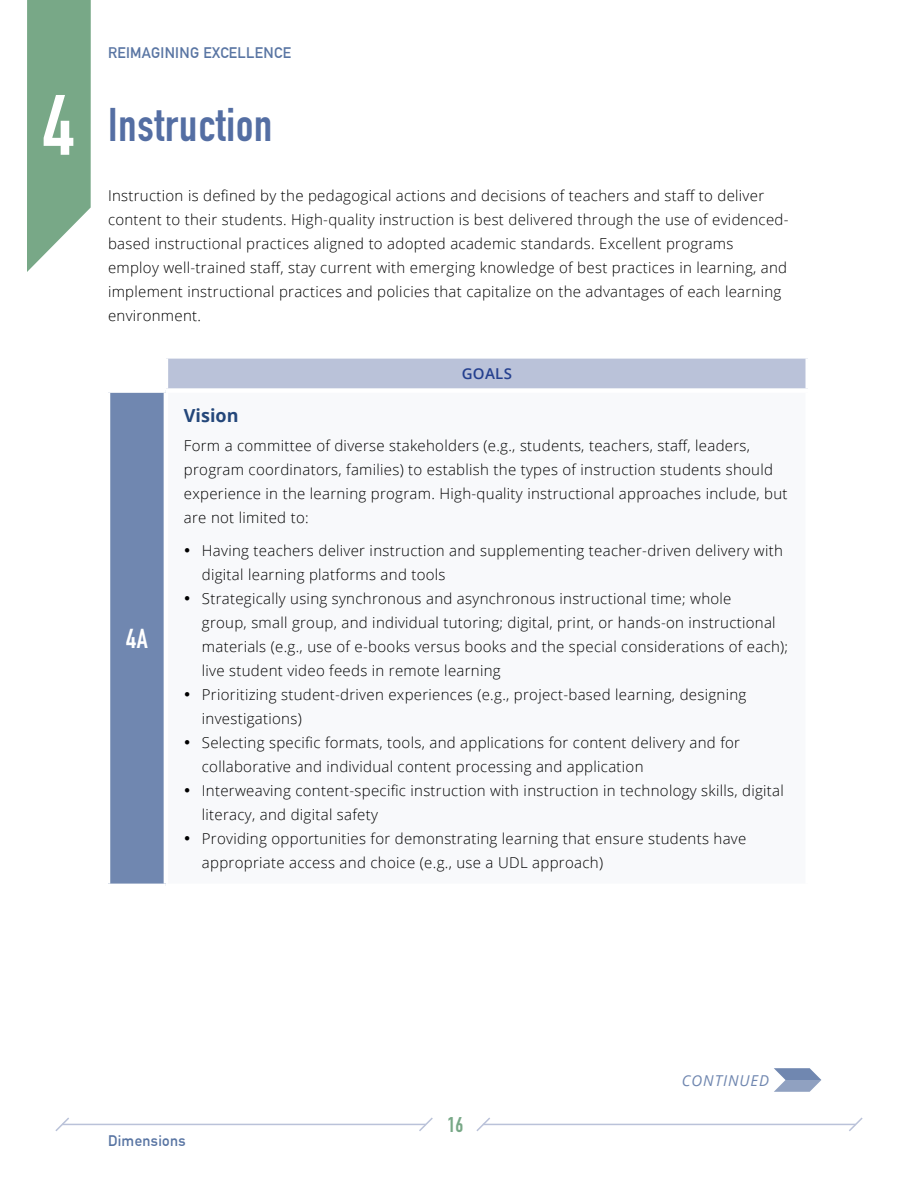
<style>
.page{position:relative;width:918px;height:1188px;background:#fff}
.page>*{position:absolute;margin:0;border:0;box-sizing:border-box;transform-origin:0 0}
.t1{font:700 84px "DIN Condensed";color:#fff}
.t2{font:700 46.5px "DIN Condensed";letter-spacing:.02em;color:#546ea3}
.t3{font:700 27px "DIN Condensed";color:#fff}
.t4{font:700 21px "DIN Condensed";color:#78a887}
.t5{font:700 18px "Open Sans";color:#24477a}
.t6{font:300 15px/24px "Open Sans";letter-spacing:.02em;color:#000}
.t7{font:700 15px "DIN Alternate";letter-spacing:.02em;color:#5975a3}
.t8{font:italic 15px "Open Sans";letter-spacing:.06em;color:#7087b0}
.t9{font:600 15px "Open Sans";letter-spacing:.02em;color:#25408f}
</style>
<div class="page">
<hr style="left:62px;top:1124px;width:364px;height:1px;background:#bac2d9">
<svg style="left:55px;top:1117px;width:16px;height:14px"></svg>
<svg style="left:847px;top:1117px;width:16px;height:14px"></svg>
<svg style="left:417px;top:1117px;width:16px;height:14px"></svg>
<svg style="left:476px;top:1117px;width:16px;height:14px"></svg>
<hr style="left:483px;top:1124px;width:373px;height:1px;background:#bac2d9">
<svg style="left:27px;top:0;width:64px;height:272px;background:#87b294"></svg>
<div style="left:166px;top:356px;width:642px;height:35px;background:#bac2d9"></div>
<div style="left:108px;top:391px;width:58px;height:495px;background:#7087b0"></div>
<div style="left:166px;top:391px;width:642px;height:495px;background:#f8f9fb"></div>
<div style="left:166px;top:354px;width:644px;height:5px;background:#fff"></div>
<hr style="left:164px;top:359px;width:4px;height:29px;background:#fff">
<hr style="left:806px;top:359px;width:4px;height:29px;background:#fff">
<div style="left:106px;top:388px;width:60px;height:5px;background:#fff"></div>
<div style="left:166px;top:388px;width:644px;height:5px;background:#fff"></div>
<hr style="left:164px;top:393px;width:4px;height:491px;background:#fff">
<hr style="left:806px;top:393px;width:4px;height:491px;background:#fff">
<hr style="left:106px;top:884px;width:60px;height:4px;background:#fff">
<hr style="left:166px;top:884px;width:644px;height:4px;background:#fff">
<hr style="left:106px;top:393px;width:4px;height:491px;background:#fff">
<svg style="left:774px;top:1068px;width:47px;height:24px"></svg>
<h1 class="t1" style="left:43px;top:69px;width:33px">4</h1>
<p class="t7" style="left:108px;top:41px;width:185px">REIMAGINING EXCELLENCE</p>
<h2 class="t2" style="left:108px;top:94px;width:166px">Instruction</h2>
<p class="t6" style="left:108px;top:183px;width:682px">Instruction is defined by the pedagogical actions and decisions of teachers and staff to deliver content to their students. High-quality instruction is best delivered through the use of evidenced&shy;based instructional practices aligned to adopted academic standards. Excellent programs<br>employ well-trained staff, stay current with emerging knowledge of best practices in learning, and implement instructional practices and policies that capitalize on the advantages of each learning environment.</p>
<h4 class="t3" style="left:126px;top:620px;width:23px">4A</h4>
<h3 class="t9" style="left:462px;top:364px;width:52px">GOALS</h3>
<h5 class="t5" style="left:184px;top:403px;width:56px">Vision</h5>
<p class="t6" style="left:184px;top:433px;width:605px">Form a committee of diverse stakeholders (e.g., students, teachers, staff, leaders, program coordinators, families) to establish the types of instruction students should experience in the learning program. High-quality instructional approaches include, but are not limited to:</p>
<p class="t6" style="left:202px;top:538px;width:583px;text-indent:-18px">• Having teachers deliver instruction and supplementing teacher-driven delivery with digital learning platforms and tools</p>
<p class="t6" style="left:202px;top:586px;width:588px;text-indent:-18px">• Strategically using synchronous and asynchronous instructional time; whole<br>group, small group, and individual tutoring; digital, print, or hands-on instructional materials (e.g., use of e-books versus books and the special considerations of each); live student video feeds in remote learning</p>
<p class="t6" style="left:202px;top:682px;width:546px;text-indent:-18px">• Prioritizing student-driven experiences (e.g., project-based learning, designing investigations)</p>
<p class="t6" style="left:202px;top:730px;width:540px;text-indent:-18px">• Selecting specific formats, tools, and applications for content delivery and for collaborative and individual content processing and application</p>
<p class="t6" style="left:202px;top:778px;width:584px;text-indent:-18px">• Interweaving content-specific instruction with instruction in technology skills, digital literacy, and digital safety</p>
<p class="t6" style="left:202px;top:826px;width:546px;text-indent:-18px">• Providing opportunities for demonstrating learning that ensure students have appropriate access and choice (e.g., use a UDL approach)</p>
<p class="t7" style="left:108px;top:1130px;width:79px">Dimensions</p>
<h3 class="t4" style="left:447px;top:1110px;width:18px">16</h3>
<p class="t8" style="left:682px;top:1070px;width:89px">CONTINUED</p>
</div>
